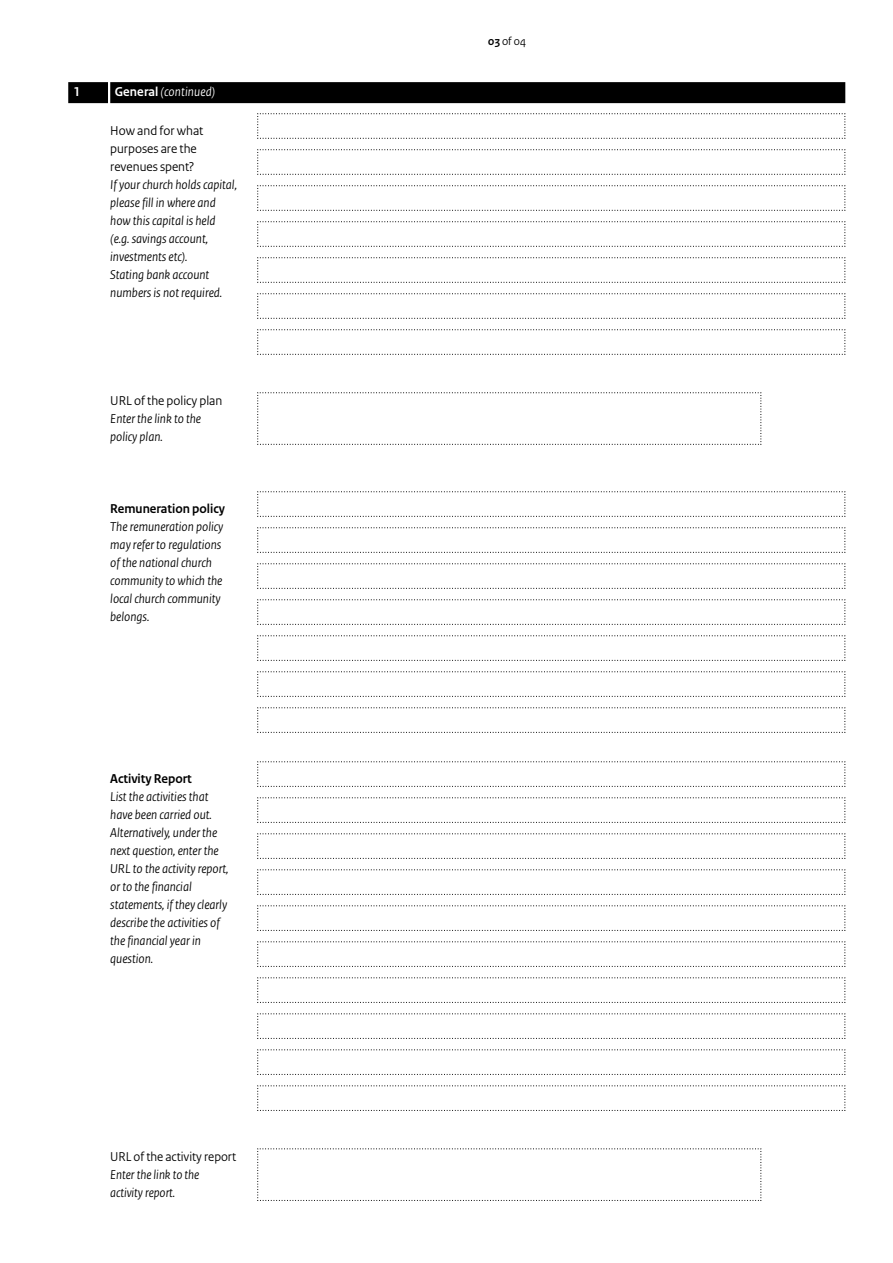
<style>
.page{position:relative;width:893px;height:1263px;background:#fff}
.page>*{position:absolute;margin:0;border:0;box-sizing:border-box;transform-origin:0 0}
.Vraag_12{font:italic 13.5px/18px "Rijksoverheid Sans Heading";color:#000}
.Vraag{font:italic 13.5px/18px "Rijksoverheid Sans Heading";color:#000}
.t1{font:italic 13.5px "Rijksoverheid Sans Heading";letter-spacing:.01em;color:#fff}
.Vraag-2{font:700 13.5px "Rijksoverheid Sans Heading";color:#000}
.Vraag_12-2{font:700 13.5px "Rijksoverheid Sans Heading";color:#000}
.t2{font:700 13.5px "Rijksoverheid Sans Heading";color:#fff}
.t3{font:12px "Rijksoverheid Sans Heading";color:#000}
.s1{font-weight:700;font-style:normal}
.s2{font-style:normal}
.s3{font-weight:700}
</style>
<div class="page">
<svg style="left:257px;top:149px;width:589px;height:26px"></svg>
<svg style="left:257px;top:293px;width:589px;height:26px"></svg>
<svg style="left:257px;top:329px;width:589px;height:26px"></svg>
<svg style="left:257px;top:185px;width:589px;height:26px"></svg>
<svg style="left:257px;top:221px;width:589px;height:26px"></svg>
<svg style="left:257px;top:491px;width:589px;height:26px"></svg>
<svg style="left:257px;top:563px;width:589px;height:26px"></svg>
<svg style="left:257px;top:635px;width:589px;height:26px"></svg>
<svg style="left:257px;top:707px;width:589px;height:26px"></svg>
<svg style="left:257px;top:392px;width:505px;height:53px"></svg>
<svg style="left:257px;top:527px;width:589px;height:26px"></svg>
<svg style="left:257px;top:599px;width:589px;height:26px"></svg>
<svg style="left:257px;top:671px;width:589px;height:26px"></svg>
<svg style="left:257px;top:113px;width:589px;height:26px"></svg>
<svg style="left:257px;top:257px;width:589px;height:26px"></svg>
<svg style="left:257px;top:1148px;width:505px;height:53px"></svg>
<svg style="left:257px;top:761px;width:589px;height:26px"></svg>
<svg style="left:257px;top:797px;width:589px;height:26px"></svg>
<svg style="left:257px;top:833px;width:589px;height:26px"></svg>
<svg style="left:257px;top:869px;width:589px;height:26px"></svg>
<svg style="left:257px;top:905px;width:589px;height:26px"></svg>
<svg style="left:257px;top:941px;width:589px;height:26px"></svg>
<svg style="left:257px;top:977px;width:589px;height:26px"></svg>
<svg style="left:257px;top:1013px;width:589px;height:26px"></svg>
<svg style="left:257px;top:1049px;width:589px;height:26px"></svg>
<svg style="left:257px;top:1085px;width:589px;height:26px"></svg>
<div style="left:110px;top:82px;width:735px;height:21px;background:#000"></div>
<div style="left:68px;top:82px;width:40px;height:21px;background:#000"></div>
<p class="t2" style="left:74px;top:84px;width:8px">1</p>
<p class="t1" style="left:115px;top:84px;width:102px"><span class="s1">General</span> (continued)</p>
<p class="Vraag" style="left:110px;top:122px;width:128px"><span class="s2">How and for what purposes are the revenues spent?<br></span>If your church holds capital, please fill in where and how this capital is held (e.g. savings account, investments etc).<br>Stating bank account numbers is not required.</p>
<p class="Vraag_12" style="left:110px;top:392px;width:114px"><span class="s2">URL of the policy plan<br></span>Enter the link to the policy plan.</p>
<p class="Vraag-2" style="left:110px;top:501px;width:116px">Remuneration policy</p>
<p class="Vraag_12" style="left:110px;top:518px;width:114px">The remuneration policy may refer to regulations of the national church community to which the local church community belongs.</p>
<p class="Vraag_12-2" style="left:110px;top:771px;width:83px">Activity Report</p>
<p class="Vraag_12" style="left:110px;top:788px;width:103px">List the activities that have been carried out.</p>
<p class="Vraag_12" style="left:110px;top:824px;width:120px">Alternatively, under the next question, enter the<br>URL to the activity report, or to the financial statements, if they clearly describe the activities of the financial year in question.</p>
<p class="Vraag_12" style="left:110px;top:1148px;width:127px"><span class="s2">URL of the activity report<br></span>Enter the link to the<br>activity report.</p>
<p class="t3" style="left:488px;top:34px;width:39px"><span class="s3">03</span> of 04</p>
</div>
